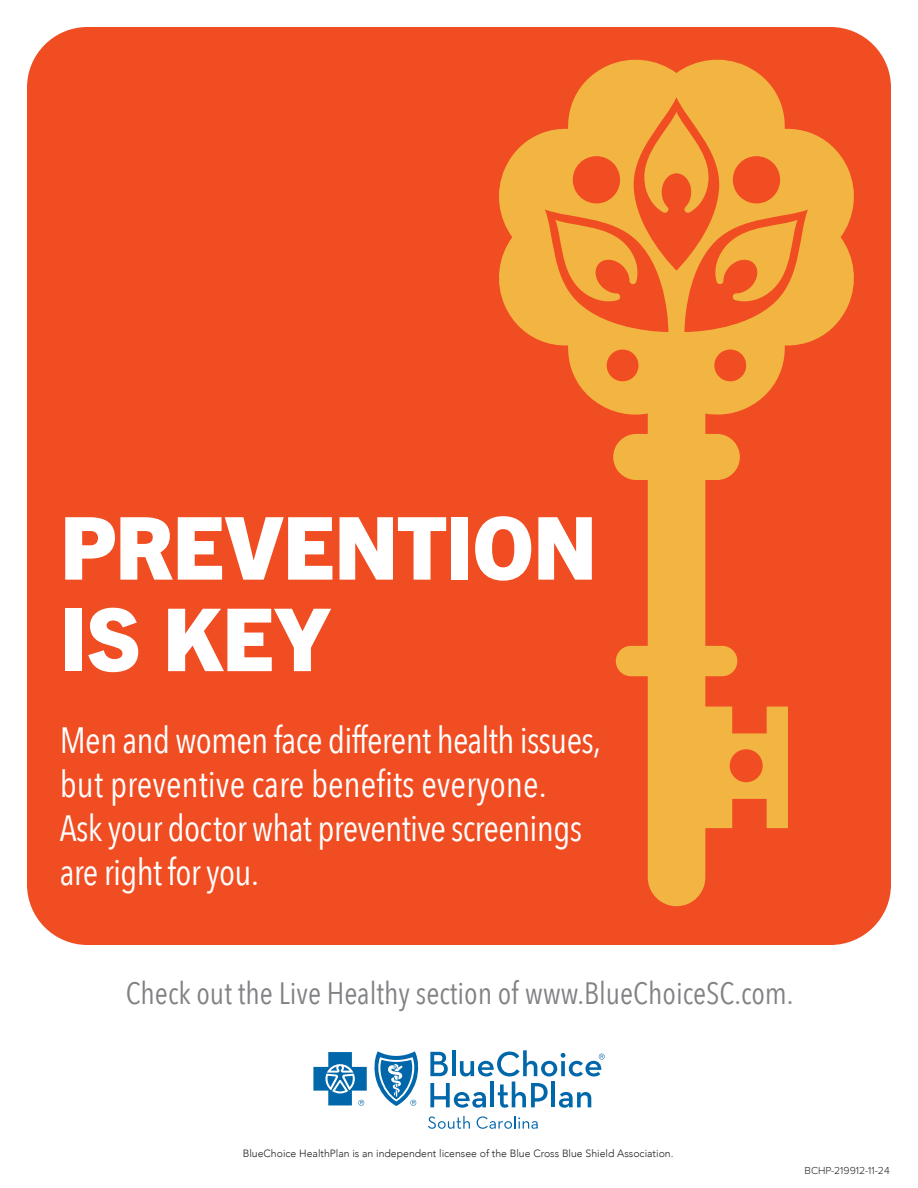
<style>
.page{position:relative;width:918px;height:1188px;background:#fff}
.page>*{position:absolute;margin:0;border:0;box-sizing:border-box;transform-origin:0 0}
.t1{font:800 87px/91.5px "Trade Gothic Next LT Pro";letter-spacing:-.015em;color:#fff}
.t2{font:36.6px/44px "Avenir Next Condensed";letter-spacing:-.02em;color:#fff}
.t3{font:30.75px "Avenir Next Condensed";color:#808285}
.Body_copy{font:300 10.5px "Avenir";color:#231f20}
.t4{font:300 10.5px "Proxima Nova";color:#231f20}
</style>
<div class="page">
<div style="left:27px;top:27px;width:864px;height:918px;background:#f04d22;border-radius:61px"></div>
<svg style="left:499px;top:59px;width:355px;height:847px"></svg>
<svg style="left:313px;top:1052px;width:54px;height:54px"></svg>
<svg style="left:374px;top:1051px;width:45px;height:55px"></svg>
<svg style="left:430px;top:1052px;width:18px;height:24px"></svg>
<hr style="left:452px;top:1050px;width:3px;height:26px;background:#0067aa">
<svg style="left:430px;top:1083px;width:56px;height:25px"></svg>
<hr style="left:491px;top:1082px;width:3px;height:25px;background:#0067aa">
<svg style="left:498px;top:1082px;width:50px;height:26px"></svg>
<hr style="left:552px;top:1082px;width:3px;height:25px;background:#0067aa">
<svg style="left:559px;top:1092px;width:32px;height:16px"></svg>
<svg style="left:428px;top:1116px;width:42px;height:13px"></svg>
<svg style="left:477px;top:1116px;width:61px;height:13px"></svg>
<svg style="left:460px;top:1050px;width:145px;height:26px"></svg>
<p class="t1" style="left:60px;top:496px;width:539px">PREVENTION<br>IS KEY</p>
<p class="t2" style="left:60px;top:717px;width:543px">Men and women face different health issues, but preventive care benefits everyone.<br>Ask your doctor what preventive screenings are right for you.</p>
<p class="t3" style="left:126px;top:967px;width:669px">Check out the Live Healthy section of www.BlueChoiceSC.com.</p>
<p class="Body_copy" style="left:243px;top:1147px;width:432px">BlueChoice HealthPlan is an independent licensee of the Blue Cross Blue Shield Association.</p>
<p class="t4" style="left:805px;top:1164px;width:87px">BCHP-219912-11-24</p>
</div>
